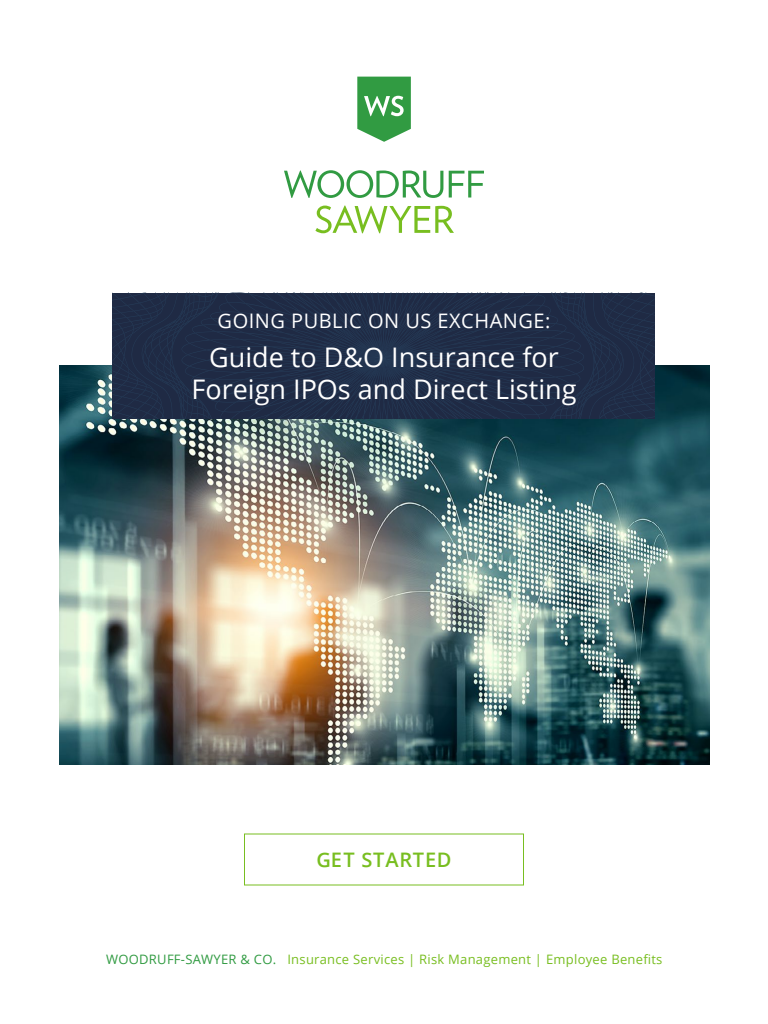
<style>
.page{position:relative;width:768px;height:1024px;background:#fff}
.page>*{position:absolute;margin:0;border:0;box-sizing:border-box;transform-origin:0 0}
.t1{font:27px/32px "Open Sans";color:#fff;text-align:center}
.t2{font:20px "Open Sans";letter-spacing:.025em;color:#fff}
.t3{font:600 20px "Open Sans";letter-spacing:.04em;color:#78be20}
.t4{font:13px "Open Sans";letter-spacing:.02em;color:#78be20}
.s1{color:#319b42}
</style>
<div class="page">
<img style="left:60px;top:365px;width:650px;height:400px">
<svg style="left:244px;top:833px;width:280px;height:53px"></svg>
<svg style="left:284px;top:170px;width:159px;height:28px"></svg>
<svg style="left:449px;top:171px;width:35px;height:27px"></svg>
<svg style="left:315px;top:206px;width:139px;height:27px"></svg>
<svg style="left:357px;top:77px;width:54px;height:65px"></svg>
<svg style="left:113px;top:293px;width:542px;height:126px;background:#1f2c47"></svg>
<h2 class="t2" style="left:218px;top:307px;width:334px">GOING PUBLIC ON US EXCHANGE:</h2>
<h1 class="t1" style="left:192px;top:340px;width:387px">Guide to D&amp;O Insurance for<br>Foreign IPOs and Direct Listing</h1>
<h2 class="t3" style="left:317px;top:846px;width:136px">GET STARTED</h2>
<p class="t4" style="left:106px;top:950px;width:558px"><span class="s1">WOODRUFF-SAWYER &amp; CO.</span> Insurance Services | Risk Management | Employee Benefits</p>
</div>
